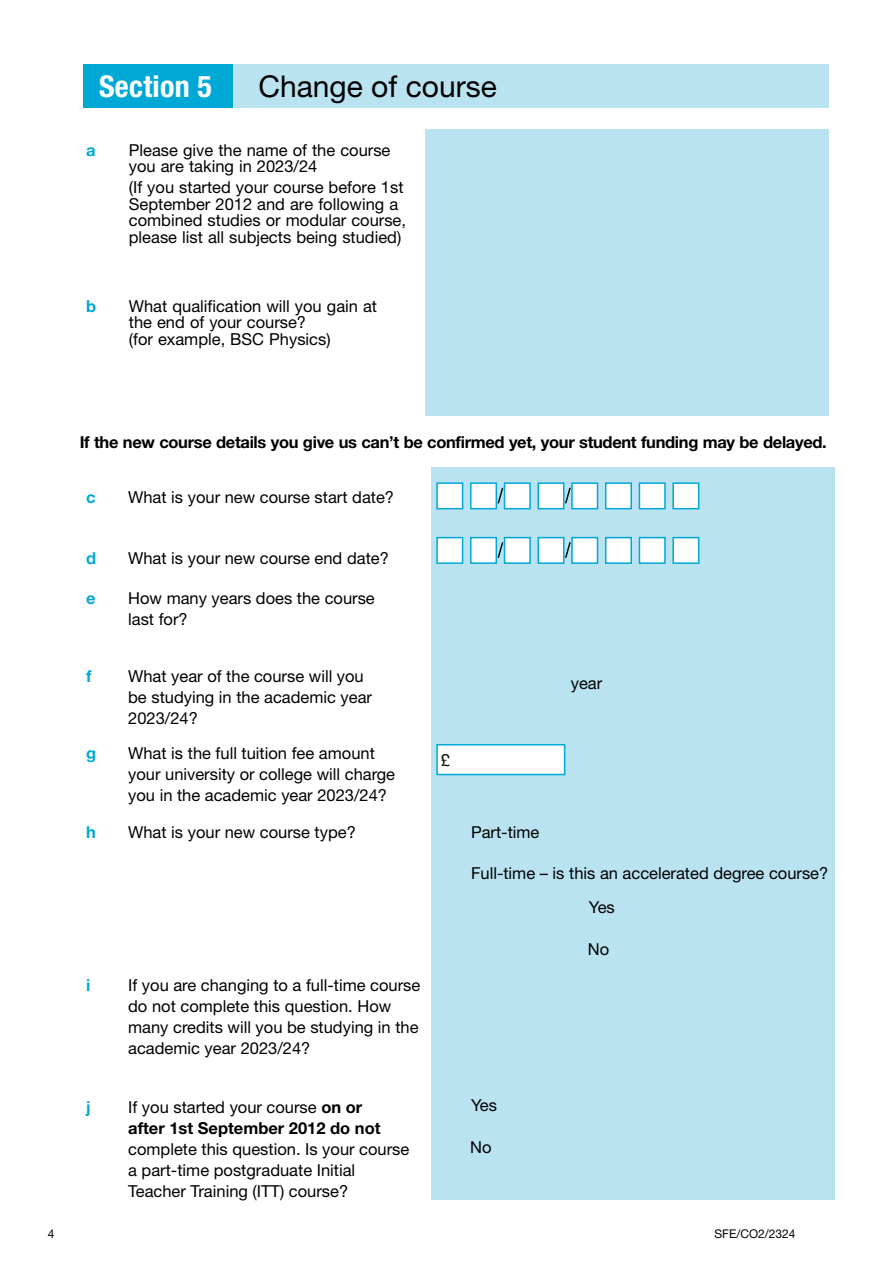
<style>
.page{position:relative;width:893px;height:1263px;background:#fff}
.page>*{position:absolute;margin:0;border:0;box-sizing:border-box;transform-origin:0 0}
.t1{font:30px "Helvetica Neue LT Std";color:#000}
.t2{font:700 condensed 30px "Helvetica Neue LT Std";letter-spacing:.01em;color:#fff}
.t3{font:16.5px/21px "Helvetica Neue LT Std";color:#000}
.t4{font:700 16.5px "Helvetica Neue LT Std";letter-spacing:-.02em;color:#000}
.t5{font:700 16.5px "Helvetica Neue LT Std";color:#00a9d5}
.t6{font:12px "Helvetica Neue LT Std";color:#000}
.s1{font-weight:700}
</style>
<div class="page">
<div style="left:83px;top:64px;width:153px;height:44px;background:#00a9d5"></div>
<div style="left:233px;top:64px;width:596px;height:44px;background:#b9e3f1"></div>
<div style="left:425px;top:129px;width:404px;height:286px;background:#b9e3f1"></div>
<div style="left:431px;top:467px;width:404px;height:732px;background:#b9e3f1"></div>
<div style="left:436px;top:482px;width:27px;height:27px;background:#fff;border:2px solid #00a9d5"></div>
<div style="left:470px;top:482px;width:27px;height:27px;background:#fff;border:2px solid #00a9d5"></div>
<div style="left:504px;top:482px;width:27px;height:27px;background:#fff;border:2px solid #00a9d5"></div>
<div style="left:605px;top:482px;width:27px;height:27px;background:#fff;border:2px solid #00a9d5"></div>
<div style="left:537px;top:482px;width:27px;height:27px;background:#fff;border:2px solid #00a9d5"></div>
<div style="left:571px;top:482px;width:27px;height:27px;background:#fff;border:2px solid #00a9d5"></div>
<div style="left:639px;top:482px;width:27px;height:27px;background:#fff;border:2px solid #00a9d5"></div>
<div style="left:672px;top:482px;width:27px;height:27px;background:#fff;border:2px solid #00a9d5"></div>
<svg style="left:497px;top:488px;width:6px;height:15px"></svg>
<svg style="left:565px;top:488px;width:6px;height:15px"></svg>
<div style="left:436px;top:537px;width:27px;height:27px;background:#fff;border:2px solid #00a9d5"></div>
<div style="left:470px;top:537px;width:27px;height:27px;background:#fff;border:2px solid #00a9d5"></div>
<div style="left:504px;top:537px;width:27px;height:27px;background:#fff;border:2px solid #00a9d5"></div>
<div style="left:605px;top:537px;width:27px;height:27px;background:#fff;border:2px solid #00a9d5"></div>
<div style="left:537px;top:537px;width:27px;height:27px;background:#fff;border:2px solid #00a9d5"></div>
<div style="left:571px;top:537px;width:27px;height:27px;background:#fff;border:2px solid #00a9d5"></div>
<div style="left:639px;top:537px;width:27px;height:27px;background:#fff;border:2px solid #00a9d5"></div>
<div style="left:672px;top:537px;width:27px;height:27px;background:#fff;border:2px solid #00a9d5"></div>
<svg style="left:497px;top:542px;width:6px;height:16px"></svg>
<svg style="left:565px;top:542px;width:6px;height:16px"></svg>
<div style="left:436px;top:744px;width:129px;height:31px;background:#fff;border:2px solid #00a9d5"></div>
<h2 class="t2" style="left:99px;top:68px;width:114px">Section 5</h2>
<h1 class="t1" style="left:258px;top:68px;width:240px">Change of course</h1>
<p class="t5" style="left:86px;top:140px;width:11px">a</p>
<p class="t3" style="left:129px;top:141px;width:263px;line-height:16.5px">Please give the name of the course you are taking in 2023/24</p>
<p class="t3" style="left:129px;top:179px;width:279px;line-height:16.5px">(If you started your course before 1st September 2012 and are following a combined studies or modular course, please list all subjects being studied)</p>
<p class="t5" style="left:86px;top:296px;width:12px">b</p>
<p class="t3" style="left:129px;top:297px;width:250px;line-height:16.5px">What qualification will you gain at the end of your course?<br>(for example, BSC Physics)</p>
<p class="t4" style="left:80px;top:432px;width:749px">If the new course details you give us can’t be confirmed yet, your student funding may be delayed.</p>
<p class="t5" style="left:86px;top:487px;width:11px">c</p>
<p class="t3" style="left:128px;top:487px;width:267px">What is your new course start date?</p>
<p class="t5" style="left:86px;top:548px;width:12px">d</p>
<p class="t3" style="left:128px;top:547px;width:262px">What is your new course end date?</p>
<p class="t5" style="left:86px;top:588px;width:11px">e</p>
<p class="t3" style="left:128px;top:588px;width:248px">How many years does the course last for?</p>
<p class="t5" style="left:86px;top:666px;width:7px">f</p>
<p class="t3" style="left:128px;top:665px;width:245px">What year of the course will you be studying in the academic year<br>2023/24?</p>
<p class="t3" style="left:571px;top:673px;width:33px">year</p>
<p class="t5" style="left:86px;top:743px;width:12px">g</p>
<p class="t3" style="left:128px;top:743px;width:268px">What is the full tuition fee amount your university or college will charge you in the academic year 2023/24?</p>
<p class="t3" style="left:441px;top:749px;width:11px">£</p>
<p class="t5" style="left:86px;top:822px;width:11px">h</p>
<p class="t3" style="left:128px;top:821px;width:229px">What is your new course type?</p>
<p class="t3" style="left:471px;top:821px;width:70px">Part-time</p>
<p class="t3" style="left:471px;top:863px;width:359px">Full-time – is this an accelerated degree course?</p>
<p class="t3" style="left:589px;top:896px;width:27px">Yes</p>
<p class="t3" style="left:588px;top:938px;width:23px">No</p>
<p class="t5" style="left:86px;top:975px;width:6px">i</p>
<p class="t3" style="left:128px;top:974px;width:294px">If you are changing to a full-time course do not complete this question. How many credits will you be studying in the academic year 2023/24?</p>
<p class="t5" style="left:86px;top:1097px;width:6px">j</p>
<p class="t3" style="left:128px;top:1096px;width:283px">If you started your course <span class="s1">on or<br>after 1st September 2012 do not </span>complete this question. Is your course a part-time postgraduate Initial Teacher Training (ITT) course?</p>
<p class="t3" style="left:471px;top:1094px;width:27px">Yes</p>
<p class="t3" style="left:470px;top:1136px;width:23px">No</p>
<p class="t6" style="left:48px;top:1227px;width:8px">4</p>
<p class="t6" style="left:714px;top:1227px;width:83px">SFE/CO2/2324</p>
</div>
